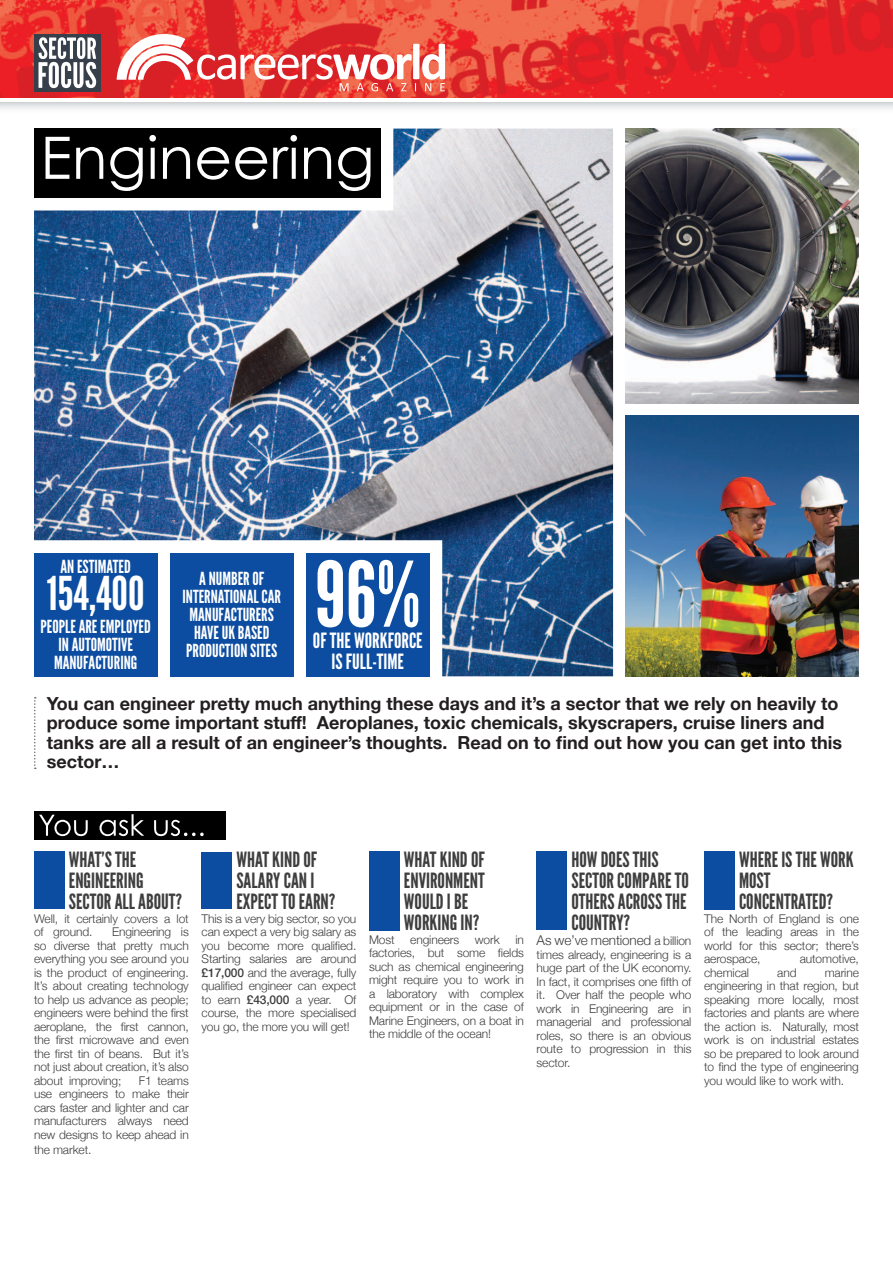
<style>
.page{position:relative;width:893px;height:1263px;background:#fff}
.page>*{position:absolute;margin:0;border:0;box-sizing:border-box;transform-origin:0 0}
.t1{font:90px "League Gothic";color:#fff}
.t2{font:58.5px "Century Gothic";color:#fff}
.t3{font:46.5px "League Gothic";color:#fff}
.t4{font:21px/21px "League Gothic";color:#3e3e3f}
.t5{font:21px "League Gothic";color:#fff}
.t6{font:700 18px/19.5px "Helvetica Neue";color:#231f20}
.t7{font:18px/18px "League Gothic";color:#fff;text-align:center}
.t8{font:300 13.5px "Helvetica Neue";letter-spacing:-.01em;color:#3e3e3f}
.t9{font:300 12px/13.5px "Helvetica Neue";letter-spacing:-.01em;color:#3e3e3f;text-align:justify}
.s1{font-weight:500}
.s2{font-size:12px}
</style>
<div class="page">
<img style="left:0;top:0;width:893px;height:98px">
<img style="left:34px;top:129px;width:579px;height:547px">
<div style="left:34px;top:851px;width:31px;height:58px;background:#0d4da1"></div>
<div style="left:202px;top:851px;width:30px;height:57px;background:#0d4da1"></div>
<div style="left:369px;top:851px;width:31px;height:79px;background:#0d4da1"></div>
<div style="left:537px;top:851px;width:30px;height:79px;background:#0d4da1"></div>
<div style="left:704px;top:851px;width:31px;height:58px;background:#0d4da1"></div>
<div style="left:34px;top:812px;width:191px;height:28px;background:#000001"></div>
<svg style="left:39px;top:814px;width:165px;height:22px"></svg>
<svg style="left:34px;top:697px;width:2px;height:72px"></svg>
<div style="left:34px;top:553px;width:123px;height:123px;background:#0d4da1"></div>
<div style="left:306px;top:553px;width:123px;height:123px;background:#0d4da1"></div>
<div style="left:170px;top:553px;width:123px;height:123px;background:#0d4da1"></div>
<svg style="left:0;top:102px;width:893px;height:7px;background:#e3e3e5"></svg>
<svg style="left:117px;top:34px;width:328px;height:57px"></svg>
<div style="left:34px;top:34px;width:67px;height:57px;background:#363f4a"></div>
<svg style="left:39px;top:37px;width:57px;height:51px"></svg>
<img style="left:626px;top:416px;width:233px;height:260px">
<img style="left:626px;top:129px;width:233px;height:274px">
<h2 class="t2" style="left:40px;top:122px;width:336px">Engineering</h2>
<h3 class="t7" style="left:61px;top:558px;width:72px">AN ESTIMATED</h3>
<h3 class="t3" style="left:47px;top:567px;width:99px">154,400</h3>
<h3 class="t7" style="left:41px;top:618px;width:112px">PEOPLE ARE EMPLOYED<br>IN AUTOMOTIVE<br>MANUFACTURING</h3>
<h3 class="t7" style="left:183px;top:570px;width:100px">A NUMBER OF<br>INTERNATIONAL CAR<br>MANUFACTURERS<br>HAVE UK BASED<br>PRODUCTION SITES</h3>
<h1 class="t1" style="left:315px;top:543px;width:107px">96%</h1>
<h3 class="t5" style="left:332px;top:649px;width:74px">IS FULL-TIME</h3>
<h3 class="t5" style="left:313px;top:628px;width:111px">OF THE WORKFORCE</h3>
<p class="t6" style="left:47px;top:693px;width:797px">You can engineer pretty much anything these days and it’s a sector that we rely on heavily to produce some important stuff! Aeroplanes, toxic chemicals, skyscrapers, cruise liners and tanks are all a result of an engineer’s thoughts. Read on to find out how you can get into this sector…</p>
<h3 class="t4" style="left:69px;top:849px;width:115px">WHAT’S THE<br>ENGINEERING<br>SECTOR ALL ABOUT?</h3>
<p class="t9" style="left:34px;top:911px;width:156px">Well, it certainly covers a lot of ground.</p>
<p class="t9" style="left:34px;top:924px;width:156px;text-indent:78px">Engineering is so diverse that pretty much everything you see around you is the product of engineering.<br>It’s about creating technology to help us advance as people; engineers were behind the first aeroplane, the first cannon, the first microwave and even the first tin of beans. But it’s not just about creation, it’s also about improving;</p>
<p class="t9" style="left:34px;top:1073px;width:156px;text-indent:105px">F1 teams use engineers to make their cars faster and lighter and car manufacturers always need new designs to keep ahead in</p>
<p class="t9" style="left:34px;top:1142px;width:59px">the market.</p>
<h3 class="t4" style="left:236px;top:849px;width:101px">WHAT KIND OF<br>SALARY CAN I<br>EXPECT TO EARN?</h3>
<p class="t9" style="left:202px;top:911px;width:156px">This is a very big sector, so you can expect a very big salary as you become more qualified.<br>Starting salaries are around <span class="s1">£17,000</span> and the average, fully qualified engineer can expect to earn <span class="s1">£43,000</span> a year. Of course, the more specialised you go, the more you will get!</p>
<h3 class="t4" style="left:404px;top:849px;width:82px">WHAT KIND OF<br>ENVIRONMENT<br>WOULD I BE<br>WORKING IN?</h3>
<p class="t9" style="left:369px;top:932px;width:156px;text-indent:146px">in factories, but some fields such as chemical engineering might require you to work in a laboratory with complex equipment or in the case of Marine Engineers, on a boat in the middle of the ocean!</p>
<p class="t9" style="left:369px;top:932px;width:27px">Most</p>
<p class="t9" style="left:410px;top:932px;width:51px">engineers</p>
<p class="t9" style="left:475px;top:932px;width:26px">work</p>
<h3 class="t4" style="left:571px;top:849px;width:119px">HOW DOES THIS<br>SECTOR COMPARE TO<br>OTHERS ACROSS THE<br>COUNTRY?</h3>
<p class="t8" style="left:537px;top:929px;width:156px">As we’ve mentioned <span class="s2">a billion</span></p>
<p class="t9" style="left:537px;top:947px;width:156px">times already, engineering is a huge part of the UK economy.<br>In fact, it comprises one fifth of it. Over half the people who work in Engineering are in managerial and professional roles, so there is an obvious route to progression in this sector.</p>
<h3 class="t4" style="left:739px;top:849px;width:116px">WHERE IS THE WORK<br>MOST<br>CONCENTRATED?</h3>
<p class="t9" style="left:704px;top:911px;width:156px">The North of England is one of the leading areas in the world for this sector; there’s aerospace,</p>
<p class="t9" style="left:800px;top:951px;width:61px">automotive,</p>
<p class="t9" style="left:704px;top:965px;width:156px;text-indent:120px">marine engineering in that region, but speaking more locally, most factories and plants are where the action is. Naturally, most work is on industrial estates so be prepared to look around to find the type of engineering you would like to work with.</p>
<p class="t9" style="left:704px;top:965px;width:46px">chemical</p>
<p class="t9" style="left:777px;top:965px;width:21px">and</p>
</div>
